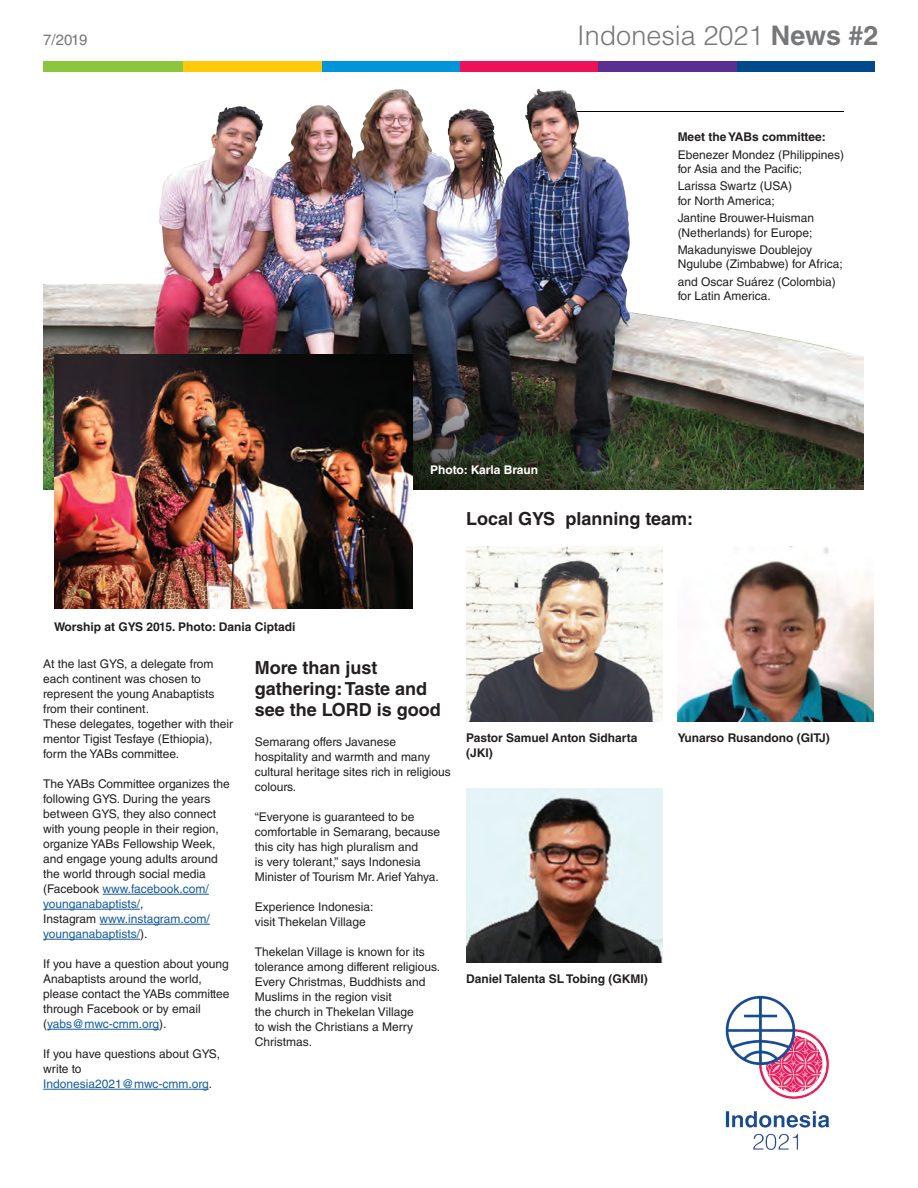
<style>
.page{position:relative;width:918px;height:1188px;background:#fff}
.page>*{position:absolute;margin:0;border:0;box-sizing:border-box;transform-origin:0 0}
.t1{font:300 27px "Helvetica LT Std";color:#767779}
.t2{font:700 18px/21px "Helvetica LT Std";color:#231f20}
.t3{font:15px "Helvetica LT Std";color:#767779}
.t4{font:12px/15px "Helvetica LT Std";color:#231f20}
.t5{font:700 12px/15px "Helvetica LT Std";color:#231f20}
.t6{font:700 12px "Helvetica LT Std";color:#fff}
.s1{font-weight:700}
.s2{color:#175d9e}
</style>
<div class="page">
<img style="left:43px;top:61px;width:821px;height:429px">
<img style="left:466px;top:789px;width:196px;height:173px">
<div style="left:735px;top:62px;width:140px;height:10px;background:#01498e"></div>
<div style="left:597px;top:62px;width:139px;height:10px;background:#5b2e91"></div>
<div style="left:459px;top:62px;width:139px;height:10px;background:#ee1059"></div>
<div style="left:320px;top:62px;width:140px;height:10px;background:#0095d9"></div>
<div style="left:182px;top:62px;width:140px;height:10px;background:#feca0a"></div>
<div style="left:44px;top:62px;width:139px;height:10px;background:#8bc63e"></div>
<hr style="left:103px;top:894px;width:106px;height:1px;background:#175d9e">
<hr style="left:43px;top:909px;width:97px;height:1px;background:#175d9e">
<hr style="left:100px;top:924px;width:110px;height:1px;background:#175d9e">
<hr style="left:43px;top:939px;width:97px;height:1px;background:#175d9e">
<hr style="left:47px;top:1029px;width:112px;height:1px;background:#175d9e">
<hr style="left:43px;top:1089px;width:166px;height:1px;background:#175d9e">
<img style="left:725px;top:995px;width:105px;height:155px">
<img style="left:466px;top:547px;width:196px;height:174px">
<img style="left:678px;top:547px;width:196px;height:175px">
<img style="left:412px;top:356px;width:452px;height:134px">
<img style="left:54px;top:355px;width:358px;height:253px">
<p class="t3" style="left:43px;top:31px;width:46px">7/2019</p>
<p class="t5" style="left:54px;top:619px;width:243px">Worship at GYS 2015. Photo: Dania Ciptadi</p>
<h1 class="t1" style="left:577px;top:19px;width:303px">Indonesia 2021 <span class="s1">News #2</span></h1>
<p class="t6" style="left:430px;top:463px;width:109px">Photo: Karla Braun</p>
<p class="t5" style="left:678px;top:129px;width:150px">Meet the YABs committee:</p>
<p class="t4" style="left:678px;top:147px;width:168px;line-height:14.4px">Ebenezer Mondez (Philippines) for Asia and the Pacific;</p>
<p class="t4" style="left:678px;top:179px;width:116px;line-height:14.4px">Larissa Swartz (USA) for North America;</p>
<p class="t4" style="left:678px;top:211px;width:138px;line-height:14.4px">Jantine Brouwer-Huisman (Netherlands) for Europe;</p>
<p class="t4" style="left:678px;top:243px;width:167px;line-height:14.4px">Makadunyiswe Doublejoy<br>Ngulube (Zimbabwe) for Africa;</p>
<p class="t4" style="left:678px;top:274px;width:160px;line-height:14.4px">and Oscar Suárez (Colombia) for Latin America.</p>
<h2 class="t2" style="left:466px;top:508px;width:228px">Local GYS planning team:</h2>
<p class="t4" style="left:43px;top:656px;width:191px">At the last GYS, a delegate from each continent was chosen to represent the young Anabaptists from their continent.<br>These delegates, together with their mentor Tigist Tesfaye (Ethiopia), form the YABs committee.</p>
<p class="t4" style="left:43px;top:776px;width:188px">The YABs Committee organizes the following GYS. During the years between GYS, they also connect with young people in their region, organize YABs Fellowship Week, and engage young adults around the world through social media (Facebook <span class="s2">www.facebook.com/ younganabaptists/</span>,<br>Instagram <span class="s2">www.instagram.com/ younganabaptists/</span>).</p>
<p class="t4" style="left:43px;top:956px;width:188px">If you have a question about young<br>Anabaptists around the world, please contact the YABs committee through Facebook or by email (<span class="s2">yabs@mwc-cmm.org</span>).</p>
<p class="t4" style="left:43px;top:1046px;width:178px">If you have questions about GYS, write to<br><span class="s2">Indonesia2021@mwc-cmm.org</span>.</p>
<h2 class="t2" style="left:255px;top:657px;width:188px">More than just gathering: Taste and see the LORD is good</h2>
<p class="t4" style="left:255px;top:734px;width:198px">Semarang offers Javanese hospitality and warmth and many cultural heritage sites rich in religious colours.</p>
<p class="t4" style="left:255px;top:809px;width:187px">“Everyone is guaranteed to be comfortable in Semarang, because this city has high pluralism and<br>is very tolerant,” says Indonesia Minister of Tourism Mr. Arief Yahya.</p>
<p class="t4" style="left:255px;top:899px;width:120px">Experience Indonesia: visit Thekelan Village</p>
<p class="t4" style="left:255px;top:944px;width:187px">Thekelan Village is known for its tolerance among different religious.<br>Every Christmas, Buddhists and<br>Muslims in the region visit<br>the church in Thekelan Village<br>to wish the Christians a Merry<br>Christmas.</p>
<p class="t5" style="left:466px;top:730px;width:173px">Pastor Samuel Anton Sidharta (JKI)</p>
<p class="t5" style="left:678px;top:730px;width:154px">Yunarso Rusandono (GITJ)</p>
<p class="t5" style="left:466px;top:971px;width:183px">Daniel Talenta SL Tobing (GKMI)</p>
</div>
